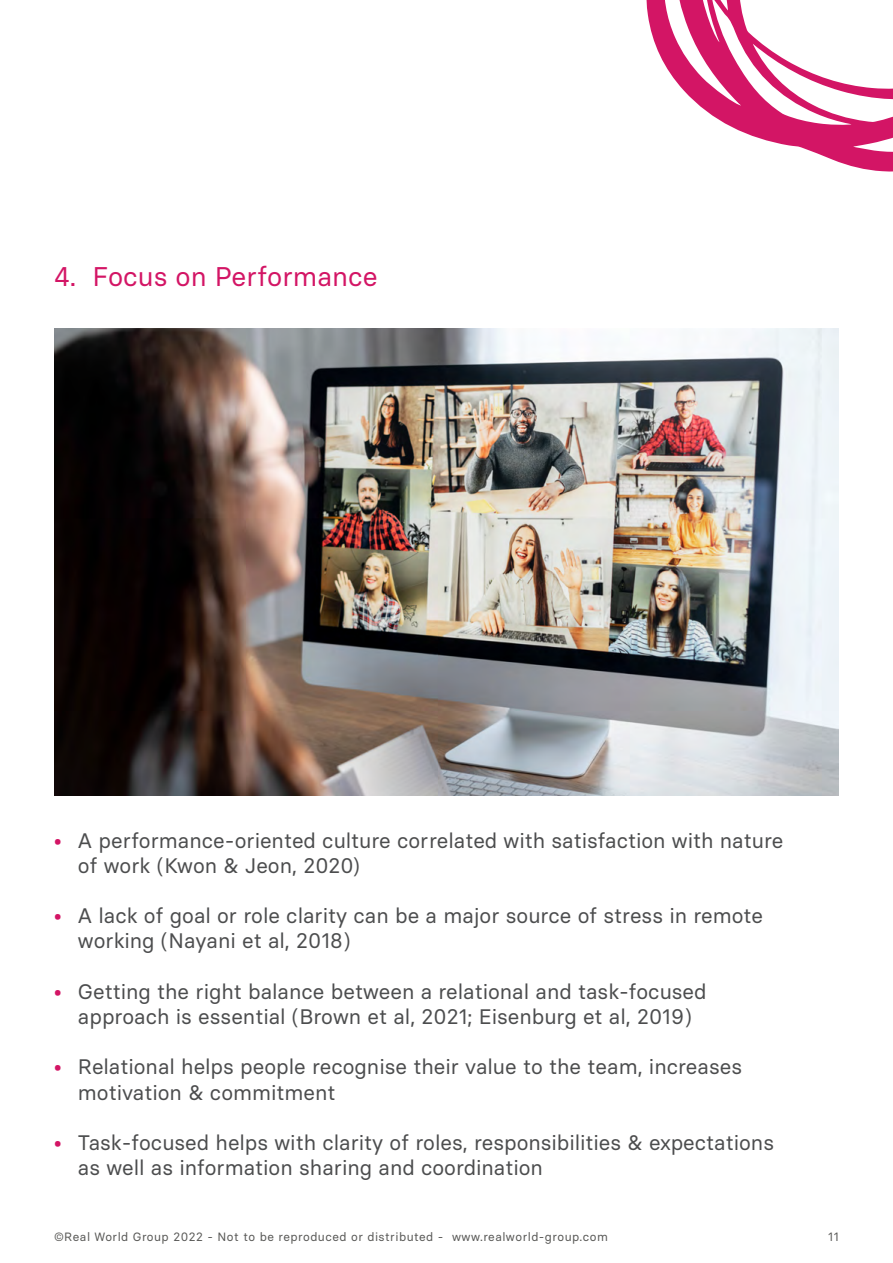
<style>
.page{position:relative;width:893px;height:1263px;background:#fff}
.page>*{position:absolute;margin:0;border:0;box-sizing:border-box;transform-origin:0 0}
.t1{font:27px "Basier Square";color:#d31565}
.t2{font:21px/25.2px "Basier Square";color:#4c4d4e}
.t3{font:21px "Basier Square";color:#d31565}
.t4{font:12px "Basier Square";letter-spacing:.04em;color:#585856}
</style>
<div class="page">
<svg style="left:646px;top:0;width:247px;height:172px"></svg>
<img style="left:54px;top:328px;width:785px;height:468px">
<p class="t1" style="left:54px;top:260px;width:325px">4. Focus on Performance</p>
<p class="t3" style="left:54px;top:827px;width:10px">•</p>
<p class="t3" style="left:54px;top:903px;width:10px">•</p>
<p class="t3" style="left:54px;top:978px;width:10px">•</p>
<p class="t3" style="left:54px;top:1054px;width:10px">•</p>
<p class="t3" style="left:54px;top:1129px;width:10px">•</p>
<p class="t2" style="left:78px;top:827px;width:707px">A performance-oriented culture correlated with satisfaction with nature of work (Kwon &amp; Jeon, 2020)</p>
<p class="t2" style="left:78px;top:903px;width:687px">A lack of goal or role clarity can be a major source of stress in remote working (Nayani et al, 2018)</p>
<p class="t2" style="left:78px;top:978px;width:630px">Getting the right balance between a relational and task-focused approach is essential (Brown et al, 2021; Eisenburg et al, 2019)</p>
<p class="t2" style="left:78px;top:1054px;width:666px">Relational helps people recognise their value to the team, increases motivation &amp; commitment</p>
<p class="t2" style="left:78px;top:1130px;width:698px">Task-focused helps with clarity of roles, responsibilities &amp; expectations as well as information sharing and coordination</p>
<p class="t4" style="left:54px;top:1229px;width:555px">©Real World Group 2022 - Not to be reproduced or distributed - www.realworld-group.com</p>
<p class="t4" style="left:828px;top:1229px;width:12px">11</p>
</div>
